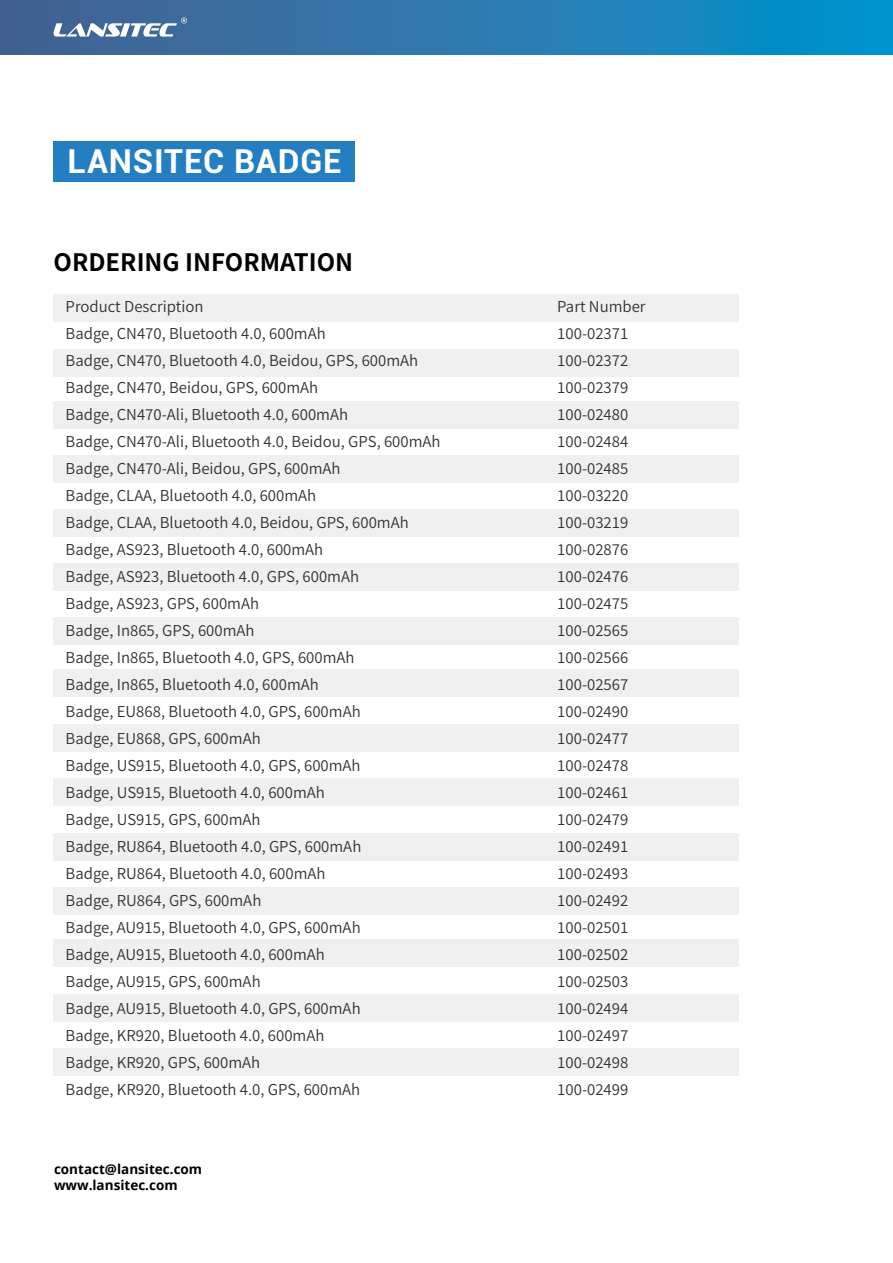
<style>
.page{position:relative;width:893px;height:1263px;background:#fff}
.page>*{position:absolute;margin:0;border:0;box-sizing:border-box;transform-origin:0 0}
.t1{font:700 33px "Roboto";letter-spacing:.025em;color:#fff}
.t2{font:700 24px "Source Han Sans CN";color:#000}
.t3{font:15px/27px "Source Han Sans CN";color:#333232}
.t4{font:700 13.5px "Open Sans";color:#000}
</style>
<div class="page">
<div style="left:0;top:0;width:893px;height:54px;background:linear-gradient(to right,#4c608f,#0493ce)"></div>
<svg style="left:54px;top:17px;width:133px;height:20px"></svg>
<div style="left:54px;top:141px;width:301px;height:40px;background:#237ec2"></div>
<div style="left:54px;top:294px;width:685px;height:28px;background:#f0f0f1"></div>
<div style="left:54px;top:563px;width:685px;height:27px;background:#f0f0f1"></div>
<div style="left:54px;top:833px;width:685px;height:27px;background:#f0f0f1"></div>
<div style="left:54px;top:401px;width:685px;height:27px;background:#f0f0f1"></div>
<div style="left:54px;top:669px;width:685px;height:28px;background:#f0f0f1"></div>
<div style="left:54px;top:939px;width:685px;height:28px;background:#f0f0f1"></div>
<div style="left:54px;top:349px;width:685px;height:27px;background:#f0f0f1"></div>
<div style="left:54px;top:617px;width:685px;height:28px;background:#f0f0f1"></div>
<div style="left:54px;top:887px;width:685px;height:28px;background:#f0f0f1"></div>
<div style="left:54px;top:455px;width:685px;height:28px;background:#f0f0f1"></div>
<div style="left:54px;top:724px;width:685px;height:28px;background:#f0f0f1"></div>
<div style="left:54px;top:994px;width:685px;height:28px;background:#f0f0f1"></div>
<div style="left:54px;top:509px;width:685px;height:28px;background:#f0f0f1"></div>
<div style="left:54px;top:778px;width:685px;height:28px;background:#f0f0f1"></div>
<div style="left:54px;top:1048px;width:685px;height:27px;background:#f0f0f1"></div>
<h1 class="t1" style="left:68px;top:138px;width:275px">LANSITEC BADGE</h1>
<h2 class="t2" style="left:54px;top:248px;width:301px">ORDERING INFORMATION</h2>
<p class="t3" style="left:66px;top:294px;width:376px">Product Description<br>Badge, CN470, Bluetooth 4.0, 600mAh<br>Badge, CN470, Bluetooth 4.0, Beidou, GPS, 600mAh Badge, CN470, Beidou, GPS, 600mAh<br>Badge, CN470-Ali, Bluetooth 4.0, 600mAh<br>Badge, CN470-Ali, Bluetooth 4.0, Beidou, GPS, 600mAh Badge, CN470-Ali, Beidou, GPS, 600mAh<br>Badge, CLAA, Bluetooth 4.0, 600mAh<br>Badge, CLAA, Bluetooth 4.0, Beidou, GPS, 600mAh Badge, AS923, Bluetooth 4.0, 600mAh<br>Badge, AS923, Bluetooth 4.0, GPS, 600mAh<br>Badge, AS923, GPS, 600mAh<br>Badge, In865, GPS, 600mAh<br>Badge, In865, Bluetooth 4.0, GPS, 600mAh<br>Badge, In865, Bluetooth 4.0, 600mAh<br>Badge, EU868, Bluetooth 4.0, GPS, 600mAh<br>Badge, EU868, GPS, 600mAh<br>Badge, US915, Bluetooth 4.0, GPS, 600mAh<br>Badge, US915, Bluetooth 4.0, 600mAh<br>Badge, US915, GPS, 600mAh<br>Badge, RU864, Bluetooth 4.0, GPS, 600mAh<br>Badge, RU864, Bluetooth 4.0, 600mAh<br>Badge, RU864, GPS, 600mAh<br>Badge, AU915, Bluetooth 4.0, GPS, 600mAh<br>Badge, AU915, Bluetooth 4.0, 600mAh<br>Badge, AU915, GPS, 600mAh<br>Badge, AU915, Bluetooth 4.0, GPS, 600mAh<br>Badge, KR920, Bluetooth 4.0, 600mAh<br>Badge, KR920, GPS, 600mAh<br>Badge, KR920, Bluetooth 4.0, GPS, 600mAh</p>
<p class="t3" style="left:557px;top:294px;width:90px">Part Number<br>100-02371<br>100-02372<br>100-02379<br>100-02480<br>100-02484<br>100-02485<br>100-03220<br>100-03219<br>100-02876<br>100-02476<br>100-02475<br>100-02565<br>100-02566<br>100-02567<br>100-02490<br>100-02477<br>100-02478<br>100-02461<br>100-02479<br>100-02491<br>100-02493<br>100-02492<br>100-02501<br>100-02502<br>100-02503<br>100-02494<br>100-02497<br>100-02498<br>100-02499</p>
<p class="t4" style="left:54px;top:1159px;width:150px">contact@lansitec.com</p>
<p class="t4" style="left:54px;top:1176px;width:125px">www.lansitec.com</p>
</div>
